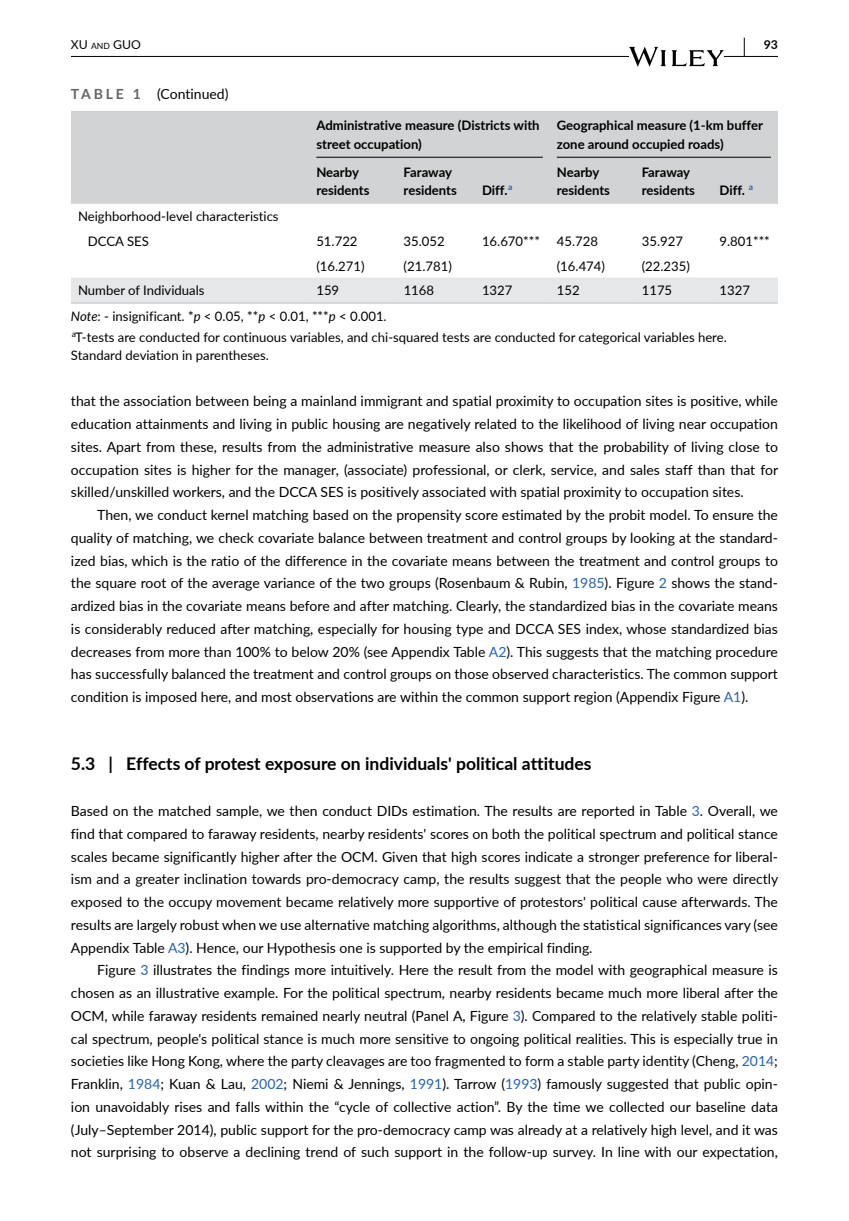
<style>
.page{position:relative;width:849px;height:1221px;background:#fff}
.page>*{position:absolute;margin:0;border:0;box-sizing:border-box;transform-origin:0 0}
.t1{font:700 17.5px "Lato";color:#000}
.t2{font:14px/22.8px "Lato";color:#000;text-align:justify}
.t3{font:13.12px/24.5px "Lato";color:#000}
.t4{font:700 13.12px/18.4px "Lato";color:#000}
.t5{font:12.25px "Lato";color:#000}
.t6{font:700 12.25px "Lato";color:#000}
.s1{font-size:8.58px}
.s2{font-weight:700;color:#636466}
.s3{font-style:italic}
.s4{color:#2564af}
</style>
<div class="page">
<hr style="left:71px;top:56px;width:706px;height:1px;background:#000">
<svg style="left:628px;top:47px;width:95px;height:20px"></svg>
<svg style="left:743px;top:38px;width:1px;height:18px"></svg>
<div style="left:71px;top:111px;width:706px;height:93px;background:#d1d3d4"></div>
<div style="left:71px;top:277px;width:706px;height:25px;background:#e6e7e8"></div>
<hr style="left:71px;top:302px;width:160px;height:2px;background:#d1d3d4">
<hr style="left:231px;top:302px;width:78px;height:2px;background:#d1d3d4">
<hr style="left:309px;top:302px;width:87px;height:2px;background:#d1d3d4">
<hr style="left:396px;top:302px;width:79px;height:2px;background:#d1d3d4">
<hr style="left:475px;top:302px;width:74px;height:2px;background:#d1d3d4">
<hr style="left:549px;top:302px;width:85px;height:2px;background:#d1d3d4">
<hr style="left:634px;top:302px;width:78px;height:2px;background:#d1d3d4">
<hr style="left:712px;top:302px;width:65px;height:2px;background:#d1d3d4">
<hr style="left:316px;top:157px;width:226px;height:1px;background:#000">
<hr style="left:556px;top:157px;width:214px;height:1px;background:#000">
<p class="t5" style="left:71px;top:36px;width:71px">XU <span class="s1">and</span> GUO</p>
<p class="t6" style="left:763px;top:36px;width:16px">93</p>
<p class="t2" style="left:71px;top:82px;width:159px"><span class="s2">TA B L E 1</span> (Continued)</p>
<p class="t4" style="left:316px;top:116px;width:225px">Administrative measure (Districts with street occupation)</p>
<p class="t4" style="left:556px;top:116px;width:207px">Geographical measure (1-km buffer zone around occupied roads)</p>
<p class="t4" style="left:316px;top:162px;width:55px">Nearby residents</p>
<p class="t4" style="left:403px;top:162px;width:55px">Faraway residents</p>
<p class="t4" style="left:556px;top:162px;width:55px">Nearby residents</p>
<p class="t4" style="left:641px;top:162px;width:55px">Faraway residents</p>
<p class="t4" style="left:482px;top:180px;width:32px">Diff. <sup>a</sup></p>
<p class="t4" style="left:719px;top:180px;width:35px">Diff. <sup>a</sup></p>
<p class="t3" style="left:88px;top:204px;width:192px;text-indent:-10px">Neighborhood-level characteristics<br>DCCA SES</p>
<p class="t3" style="left:316px;top:228px;width:43px">51.722</p>
<p class="t3" style="left:403px;top:228px;width:43px">35.052</p>
<p class="t3" style="left:482px;top:228px;width:59px">16.670***</p>
<p class="t3" style="left:556px;top:228px;width:43px">45.728</p>
<p class="t3" style="left:641px;top:228px;width:43px">35.927</p>
<p class="t3" style="left:719px;top:228px;width:52px">9.801***</p>
<p class="t3" style="left:316px;top:253px;width:50px">(16.271)</p>
<p class="t3" style="left:403px;top:253px;width:50px">(21.781)</p>
<p class="t3" style="left:556px;top:253px;width:50px">(16.474)</p>
<p class="t3" style="left:641px;top:253px;width:50px">(22.235)</p>
<p class="t3" style="left:78px;top:277px;width:128px">Number of Individuals</p>
<p class="t3" style="left:316px;top:277px;width:24px">159</p>
<p class="t3" style="left:403px;top:277px;width:32px">1168</p>
<p class="t3" style="left:482px;top:277px;width:32px">1327</p>
<p class="t3" style="left:556px;top:277px;width:24px">152</p>
<p class="t3" style="left:641px;top:277px;width:32px">1175</p>
<p class="t3" style="left:719px;top:277px;width:32px">1327</p>
<p class="t3" style="left:71px;top:305px;width:657px;line-height:21px"><span class="s3">Note</span>: - insignificant. *<span class="s3">p</span> &lt; 0.05, **<span class="s3">p</span> &lt; 0.01, ***<span class="s3">p</span> &lt; 0.001.<br><sup>a</sup>T-tests are conducted for continuous variables, and chi-squared tests are conducted for categorical variables here.</p>
<p class="t3" style="left:71px;top:342px;width:199px">Standard deviation in parentheses.</p>
<p class="t2" style="left:71px;top:389px;width:708px">that the association between being a mainland immigrant and spatial proximity to occupation sites is positive, while education attainments and living in public housing are negatively related to the likelihood of living near occupation sites. Apart from these, results from the administrative measure also shows that the probability of living close to occupation sites is higher for the manager, (associate) professional, or clerk, service, and sales staff than that for skilled/unskilled workers, and the DCCA SES is positively associated with spatial proximity to occupation sites.</p>
<p class="t2" style="left:71px;top:503px;width:708px;text-indent:26px">Then, we conduct kernel matching based on the propensity score estimated by the probit model. To ensure the quality of matching, we check covariate balance between treatment and control groups by looking at the standard&shy;ized bias, which is the ratio of the difference in the covariate means between the treatment and control groups to the square root of the average variance of the two groups (Rosenbaum &amp; Rubin, <span class="s4">1985</span>). Figure <span class="s4">2</span> shows the stand&shy;ardized bias in the covariate means before and after matching. Clearly, the standardized bias in the covariate means is considerably reduced after matching, especially for housing type and DCCA SES index, whose standardized bias decreases from more than 100% to below 20% (see Appendix Table <span class="s4">A2</span>). This suggests that the matching procedure has successfully balanced the treatment and control groups on those observed characteristics. The common support condition is imposed here, and most observations are within the common support region (Appendix Figure <span class="s4">A1</span>).</p>
<p class="t1" style="left:71px;top:751px;width:522px">5.3 | Effects of protest exposure on individuals' political attitudes</p>
<p class="t2" style="left:71px;top:798px;width:708px">Based on the matched sample, we then conduct DIDs estimation. The results are reported in Table <span class="s4">3</span>. Overall, we find that compared to faraway residents, nearby residents' scores on both the political spectrum and political stance scales became significantly higher after the OCM. Given that high scores indicate a stronger preference for liberal&shy;ism and a greater inclination towards pro-democracy camp, the results suggest that the people who were directly exposed to the occupy movement became relatively more supportive of protestors' political cause afterwards. The results are largely robust when we use alternative matching algorithms, although the statistical significances vary (see Appendix Table <span class="s4">A3</span>). Hence, our Hypothesis one is supported by the empirical finding.</p>
<p class="t2" style="left:71px;top:958px;width:708px;text-indent:26px">Figure <span class="s4">3</span> illustrates the findings more intuitively. Here the result from the model with geographical measure is chosen as an illustrative example. For the political spectrum, nearby residents became much more liberal after the OCM, while faraway residents remained nearly neutral (Panel A, Figure <span class="s4">3</span>). Compared to the relatively stable politi&shy;cal spectrum, people's political stance is much more sensitive to ongoing political realities. This is especially true in societies like Hong Kong, where the party cleavages are too fragmented to form a stable party identity (Cheng, <span class="s4">2014</span>; Franklin, <span class="s4">1984</span>; Kuan &amp; Lau, <span class="s4">2002</span>; Niemi &amp; Jennings, <span class="s4">1991</span>). Tarrow (<span class="s4">1993</span>) famously suggested that public opin&shy;ion unavoidably rises and falls within the “cycle of collective action”. By the time we collected our baseline data (July–September 2014), public support for the pro-democracy camp was already at a relatively high level, and it was not surprising to observe a declining trend of such support in the follow-up survey. In line with our expectation,</p>
</div>
